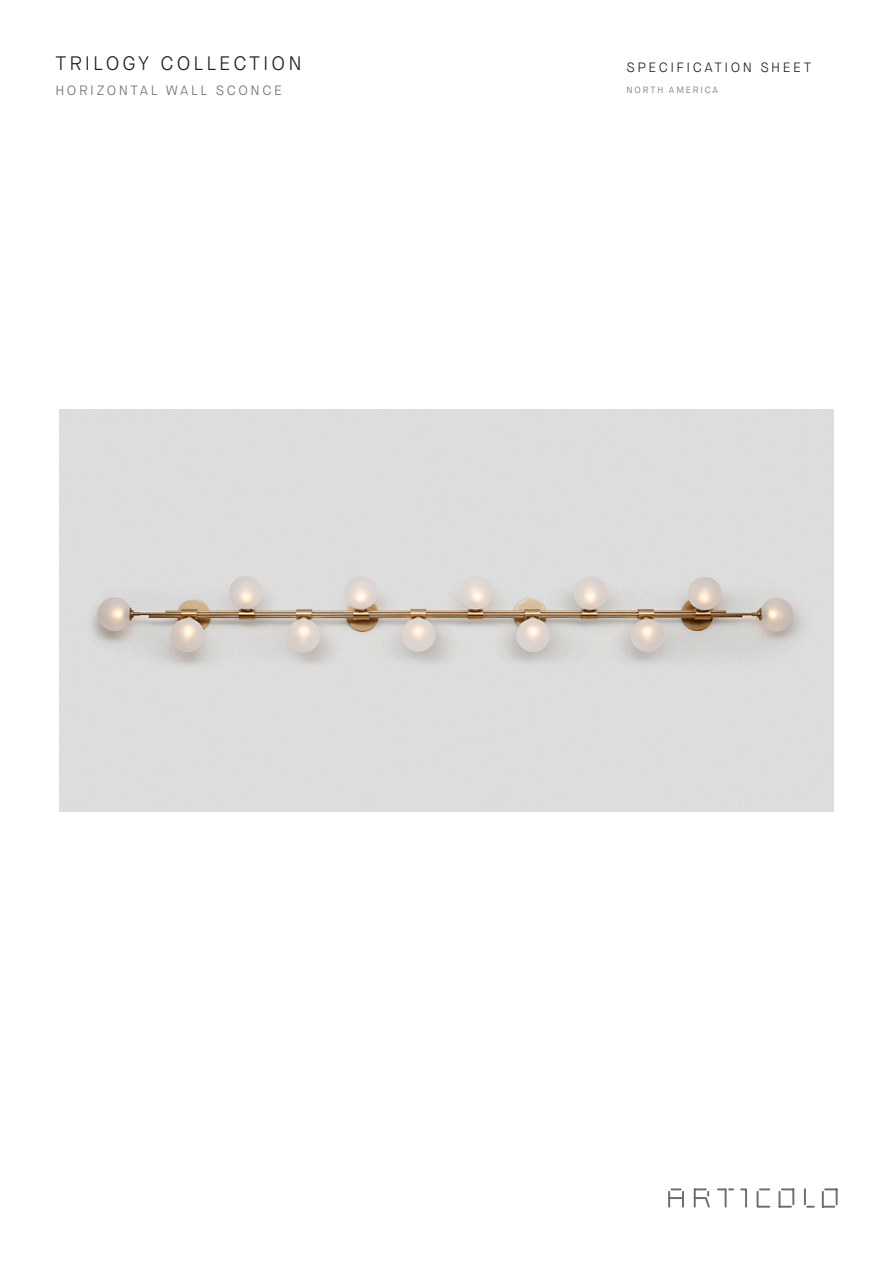
<style>
.page{position:relative;width:893px;height:1263px;background:#fff}
.page>*{position:absolute;margin:0;border:0;box-sizing:border-box;transform-origin:0 0}
.t1{font:300 19.5px "Maison Neue";letter-spacing:.15em;color:#231f20}
.t2{font:300 13.5px "Maison Neue";letter-spacing:.19em;color:#6c6d70}
.t3{font:300 13.5px "Maison Neue";letter-spacing:.185em;color:#231f20}
.t4{font:300 9px "Maison Neue";letter-spacing:.205em;color:#6c6d70}
</style>
<div class="page">
<svg style="left:668px;top:1188px;width:170px;height:20px"></svg>
<img style="left:60px;top:410px;width:773px;height:402px">
<p class="t1" style="left:55px;top:51px;width:248px">TRILOGY COLLECTION</p>
<p class="t2" style="left:55px;top:82px;width:228px">HORIZONTAL WALL SCONCE</p>
<p class="t3" style="left:627px;top:59px;width:186px">SPECIFICATION SHEET</p>
<p class="t4" style="left:627px;top:84px;width:93px">NORTH AMERICA</p>
</div>
